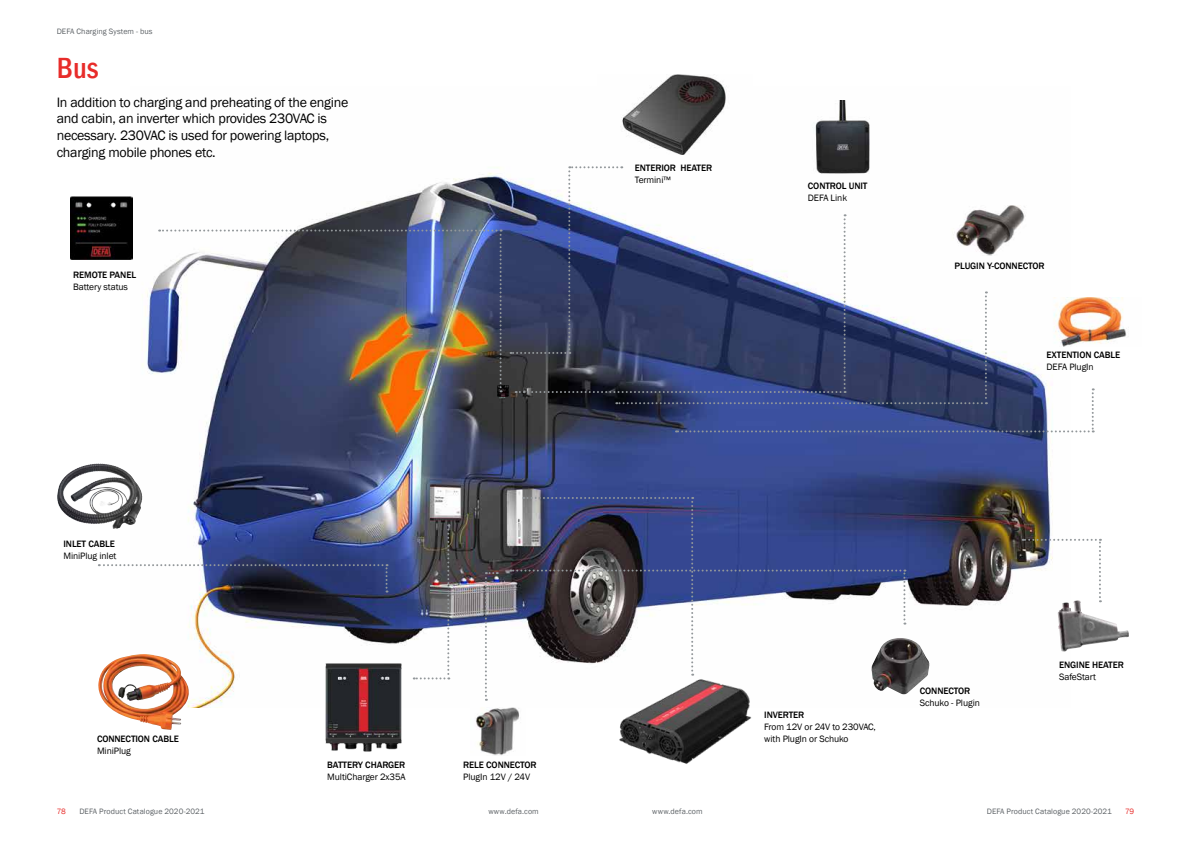
<style>
.page{position:relative;width:1191px;height:842px;background:#fff}
.page>*{position:absolute;margin:0;border:0;box-sizing:border-box;transform-origin:0 0}
.t1{font:500 condensed 30px "Franklin Gothic";color:#e82c2a}
.t2{font:14px/16.8px "Franklin Gothic";letter-spacing:-.02em;color:#000}
.t3{font:9.5px/12px "Franklin Gothic";letter-spacing:-.01em;color:#000}
.t4{font:500 9.5px "Franklin Gothic";letter-spacing:-.01em;color:#000}
.t5{font:8px "Franklin Gothic";letter-spacing:.01em;color:#5e6367}
.t6{font:8px "Franklin Gothic";color:#e82c2a}
</style>
<div class="page">
<img style="left:134px;top:229px;width:935px;height:478px">
<img style="left:1057px;top:600px;width:72px;height:52px">
<img style="left:871px;top:638px;width:58px;height:56px">
<img style="left:1093px;top:297px;width:34px;height:47px">
<svg style="left:1022px;top:539px;width:79px;height:63px"></svg>
<svg style="left:510px;top:497px;width:395px;height:179px"></svg>
<img style="left:620px;top:74px;width:106px;height:81px">
<img style="left:815px;top:100px;width:55px;height:66px">
<img style="left:584px;top:637px;width:196px;height:127px">
<img style="left:57px;top:464px;width:77px;height:65px">
<img style="left:98px;top:654px;width:92px;height:76px">
<img style="left:70px;top:196px;width:63px;height:64px">
<img style="left:159px;top:166px;width:934px;height:266px">
<svg style="left:99px;top:564px;width:288px;height:28px"></svg>
<img style="left:476px;top:707px;width:43px;height:49px">
<svg style="left:485px;top:572px;width:13px;height:129px"></svg>
<img style="left:414px;top:524px;width:35px;height:155px">
<img style="left:310px;top:657px;width:112px;height:95px">
<p class="t5" style="left:57px;top:26px;width:97px">DEFA Charging System - bus</p>
<h1 class="t1" style="left:57px;top:48px;width:43px">Bus</h1>
<h2 class="t2" style="left:57px;top:94px;width:293px">In addition to charging and preheating of the engine and cabin, an inverter which provides 230VAC is necessary. 230VAC is used for powering laptops, charging mobile phones etc.</h2>
<p class="t4" style="left:73px;top:269px;width:64px">REMOTE PANEL</p>
<p class="t3" style="left:73px;top:281px;width:56px">Battery status</p>
<p class="t4" style="left:63px;top:538px;width:53px">INLET CABLE</p>
<p class="t3" style="left:63px;top:550px;width:54px">MiniPlug inlet</p>
<p class="t4" style="left:97px;top:733px;width:83px">CONNECTION CABLE</p>
<p class="t3" style="left:97px;top:745px;width:35px">MiniPlug</p>
<p class="t4" style="left:327px;top:759px;width:80px">BATTERY CHARGER</p>
<p class="t3" style="left:327px;top:771px;width:80px">MultiCharger 2x35A</p>
<p class="t4" style="left:463px;top:759px;width:75px">RELE CONNECTOR</p>
<p class="t3" style="left:463px;top:771px;width:68px">PlugIn 12V / 24V</p>
<p class="t4" style="left:635px;top:162px;width:79px">ENTERIOR HEATER</p>
<p class="t3" style="left:635px;top:174px;width:38px">Termini™</p>
<p class="t4" style="left:808px;top:180px;width:61px">CONTROL UNIT</p>
<p class="t3" style="left:808px;top:192px;width:41px">DEFA Link</p>
<p class="t4" style="left:954px;top:260px;width:92px">PLUGIN Y-CONNECTOR</p>
<p class="t4" style="left:1046px;top:349px;width:75px">EXTENTION CABLE</p>
<p class="t3" style="left:1046px;top:361px;width:49px">DEFA PlugIn</p>
<p class="t4" style="left:764px;top:709px;width:42px">INVERTER</p>
<p class="t3" style="left:764px;top:721px;width:113px">From 12V or 24V to 230VAC, with PlugIn or Schuko</p>
<p class="t4" style="left:920px;top:685px;width:52px">CONNECTOR</p>
<p class="t3" style="left:920px;top:697px;width:62px">Schuko - Plugin</p>
<p class="t4" style="left:1059px;top:659px;width:66px">ENGINE HEATER</p>
<p class="t3" style="left:1059px;top:671px;width:38px">SafeStart</p>
<p class="t6" style="left:57px;top:806px;width:11px">78</p>
<p class="t5" style="left:79px;top:806px;width:126px">DEFA Product Catalogue 2020-2021</p>
<p class="t5" style="left:488px;top:806px;width:52px">www.defa.com</p>
<p class="t5" style="left:652px;top:806px;width:52px">www.defa.com</p>
<p class="t5" style="left:986px;top:806px;width:126px">DEFA Product Catalogue 2020-2021</p>
<p class="t6" style="left:1125px;top:806px;width:11px">79</p>
</div>
